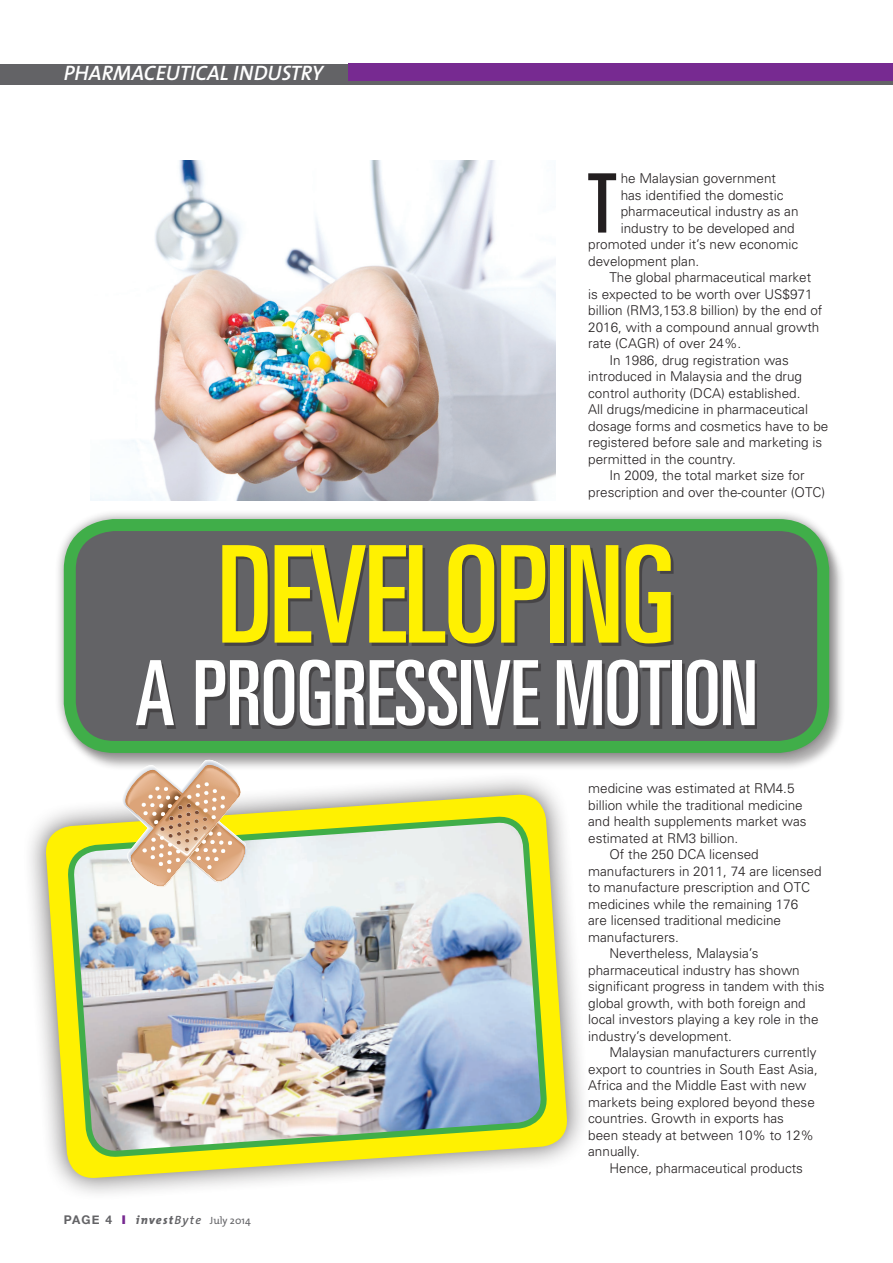
<style>
.page{position:relative;width:893px;height:1263px;background:#fff}
.page>*{position:absolute;margin:0;border:0;box-sizing:border-box;transform-origin:0 0}
.t1{font:ultra-condensed 135px "Univers";letter-spacing:-.02em;color:#fff101}
.t2{font:ultra-condensed 90px "Univers";letter-spacing:-.01em;color:#fff}
.t3{font:ultra-condensed 82.05px "Univers";color:#231f20}
.t4{font:italic 700 21px "The Mix CPQ Semi";color:#fff}
.t5{font:300 13.5px "Univers";color:#231f20}
.t6{font:10.5px "The Mix CPQ";color:#636366}
.s1{font-family:"Helvetica Neue";font-weight:700;font-size:12px}
.s2{font-family:"Monotype Sorts";font-size:12px;color:#772a91}
.s3{font-family:"The Mix CPQ Extra";font-weight:700;font-style:italic;font-size:12px}
.s4{font-family:"The Mix CPQ Semi";font-weight:700;font-style:italic;font-size:12px}
</style>
<div class="page">
<div style="left:0;top:64px;width:893px;height:21px;background:#636366"></div>
<div style="left:349px;top:63px;width:544px;height:18px;background:#772a91"></div>
<img style="left:91px;top:161px;width:465px;height:339px">
<div style="left:64px;top:521px;width:781px;height:250px;background:#231f20;opacity:.35"></div>
<div style="left:54px;top:509px;width:785px;height:253px;background:#231f20;opacity:.45"></div>
<div style="left:70px;top:525px;width:753px;height:222px;background:#636366;border-radius:45px"></div>
<div style="left:64px;top:519px;width:765px;height:234px;border:12px solid #40ae49;border-radius:45px"></div>
<div style="left:139px;top:547px;width:618px;height:182px;background:#231f20;opacity:.45"></div>
<div style="left:23px;top:772px;width:567px;height:429px;background:#231f20;opacity:.7"></div>
<svg style="left:44px;top:793px;width:525px;height:387px"></svg>
<img style="left:69px;top:818px;width:476px;height:337px">
<svg style="left:119px;top:757px;width:132px;height:133px"></svg>
<h3 class="t4" style="left:64px;top:62px;width:261px">PHARMACEUTICAL INDUSTRY</h3>
<h3 class="t3" style="left:588px;top:157px;width:29px">T</h3>
<p class="t5" style="left:621px;top:170px;width:157px">he Malaysian government</p>
<p class="t5" style="left:621px;top:187px;width:164px">has identified the domestic</p>
<p class="t5" style="left:621px;top:203px;width:179px">pharmaceutical industry as an</p>
<p class="t5" style="left:621px;top:220px;width:176px">industry to be developed and</p>
<p class="t5" style="left:588px;top:236px;width:211px">promoted under it’s new economic</p>
<p class="t5" style="left:588px;top:253px;width:113px">development plan.</p>
<p class="t5" style="left:609px;top:269px;width:203px">The global pharmaceutical market</p>
<p class="t5" style="left:588px;top:286px;width:226px">is expected to be worth over US$971</p>
<p class="t5" style="left:588px;top:302px;width:236px">billion (RM3,153.8 billion) by the end of</p>
<p class="t5" style="left:588px;top:319px;width:233px">2016, with a compound annual growth</p>
<p class="t5" style="left:588px;top:335px;width:155px">rate (CAGR) of over 24%.</p>
<p class="t5" style="left:609px;top:352px;width:181px">In 1986, drug registration was</p>
<p class="t5" style="left:588px;top:368px;width:215px">introduced in Malaysia and the drug</p>
<p class="t5" style="left:588px;top:385px;width:214px">control authority (DCA) established.</p>
<p class="t5" style="left:588px;top:401px;width:221px">All drugs/medicine in pharmaceutical</p>
<p class="t5" style="left:588px;top:418px;width:242px">dosage forms and cosmetics have to be</p>
<p class="t5" style="left:588px;top:434px;width:236px">registered before sale and marketing is</p>
<p class="t5" style="left:588px;top:451px;width:149px">permitted in the country.</p>
<p class="t5" style="left:609px;top:467px;width:197px">In 2009, the total market size for</p>
<p class="t5" style="left:588px;top:484px;width:239px">prescription and over the-counter (OTC)</p>
<h1 class="t1" style="left:217px;top:518px;width:460px">DEVELOPING</h1>
<h2 class="t2" style="left:135px;top:642px;width:625px">A PROGRESSIVE MOTION</h2>
<p class="t6" style="left:64px;top:1214px;width:188px"><span class="s1">Page 4</span> <span class="s2">y</span> <span class="s3">invest</span><span class="s4">BYTE</span> July 2014</p>
<p class="t5" style="left:588px;top:780px;width:208px">medicine was estimated at RM4.5</p>
<p class="t5" style="left:588px;top:797px;width:216px">billion while the traditional medicine</p>
<p class="t5" style="left:588px;top:813px;width:220px">and health supplements market was</p>
<p class="t5" style="left:588px;top:830px;width:152px">estimated at RM3 billion.</p>
<p class="t5" style="left:609px;top:846px;width:151px">Of the 250 DCA licensed</p>
<p class="t5" style="left:588px;top:863px;width:235px">manufacturers in 2011, 74 are licensed</p>
<p class="t5" style="left:588px;top:879px;width:224px">to manufacture prescription and OTC</p>
<p class="t5" style="left:588px;top:896px;width:212px">medicines while the remaining 176</p>
<p class="t5" style="left:588px;top:912px;width:194px">are licensed traditional medicine</p>
<p class="t5" style="left:588px;top:929px;width:92px">manufacturers.</p>
<p class="t5" style="left:609px;top:945px;width:151px">Nevertheless, Malaysia’s</p>
<p class="t5" style="left:588px;top:962px;width:213px">pharmaceutical industry has shown</p>
<p class="t5" style="left:588px;top:978px;width:238px">significant progress in tandem with this</p>
<p class="t5" style="left:588px;top:995px;width:219px">global growth, with both foreign and</p>
<p class="t5" style="left:588px;top:1011px;width:232px">local investors playing a key role in the</p>
<p class="t5" style="left:588px;top:1028px;width:145px">industry’s development.</p>
<p class="t5" style="left:609px;top:1044px;width:209px">Malaysian manufacturers currently</p>
<p class="t5" style="left:588px;top:1061px;width:231px">export to countries in South East Asia,</p>
<p class="t5" style="left:588px;top:1077px;width:220px">Africa and the Middle East with new</p>
<p class="t5" style="left:588px;top:1094px;width:228px">markets being explored beyond these</p>
<p class="t5" style="left:588px;top:1110px;width:197px">countries. Growth in exports has</p>
<p class="t5" style="left:588px;top:1127px;width:227px">been steady at between 10% to 12%</p>
<p class="t5" style="left:588px;top:1143px;width:53px">annually.</p>
<p class="t5" style="left:609px;top:1160px;width:195px">Hence, pharmaceutical products</p>
</div>
